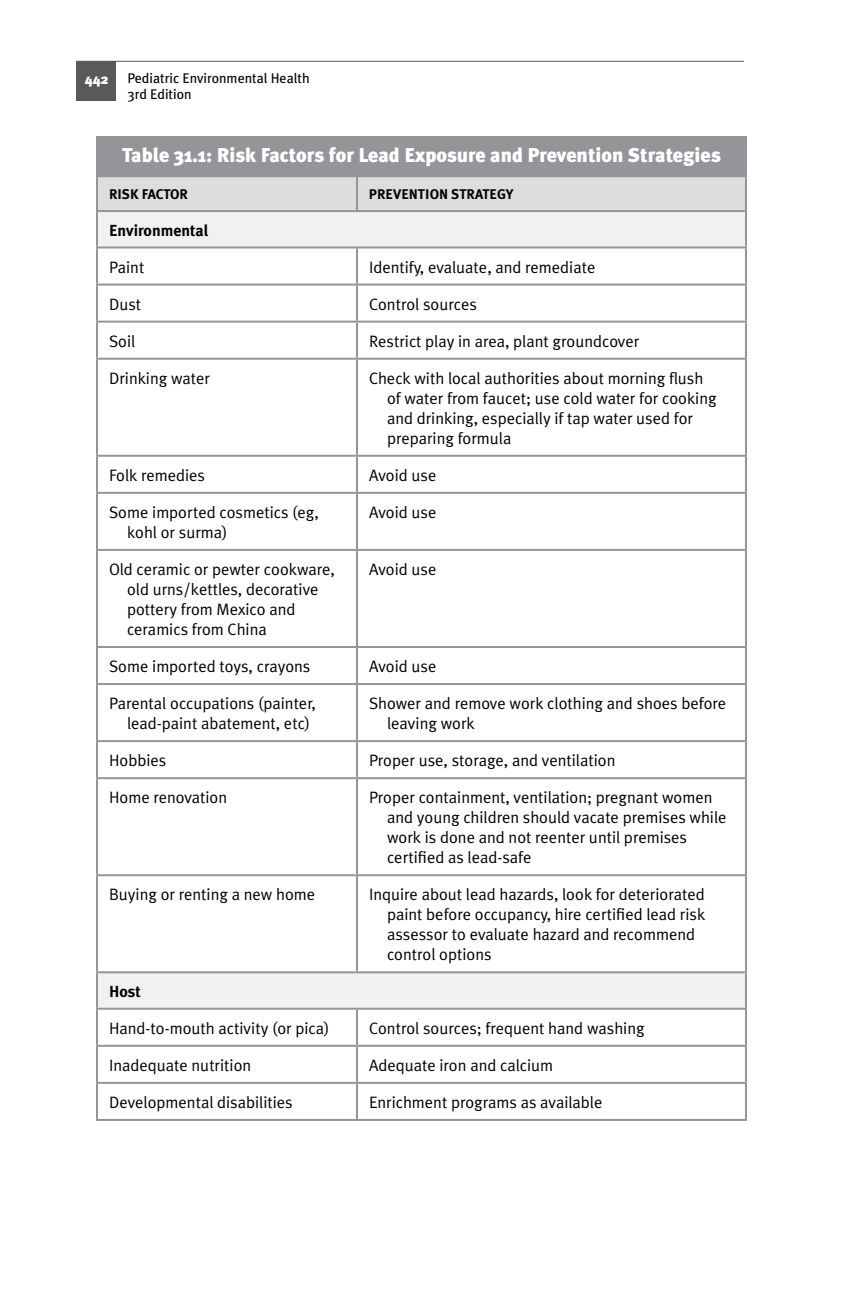
<style>
.page{position:relative;width:864px;height:1296px;background:#fff}
.page>*{position:absolute;margin:0;border:0;box-sizing:border-box;transform-origin:0 0}
.t1{font:900 20px "Meta Plus";color:#fff}
.t2{font:16.4px/20px "Meta Plus Normal";color:#000}
.t3{font:700 16px "Meta Plus";color:#000}
.t4{font:14px/16px "Meta Plus";color:#000}
.t5{font:700 14px "Meta Plus";letter-spacing:-.005em;color:#000}
.t6{font:900 14px "Meta Plus";color:#fff}
</style>
<div class="page">
<hr style="left:77px;top:61px;width:667px;height:1px;background:#58595b">
<div style="left:76px;top:61px;width:40px;height:40px;background:#58595b"></div>
<div style="left:97px;top:137px;width:649px;height:39px;background:#939598"></div>
<div style="left:98px;top:177px;width:647px;height:33px;background:#dcddde"></div>
<svg style="left:97px;top:212px;width:649px;height:796px"></svg>
<hr style="left:356px;top:177px;width:2px;height:33px;background:#939598">
<hr style="left:96px;top:246px;width:261px;height:2px;background:#939598">
<hr style="left:357px;top:246px;width:390px;height:2px;background:#939598">
<hr style="left:356px;top:249px;width:2px;height:35px;background:#939598">
<hr style="left:96px;top:284px;width:261px;height:2px;background:#939598">
<hr style="left:357px;top:284px;width:390px;height:2px;background:#939598">
<hr style="left:356px;top:286px;width:2px;height:35px;background:#939598">
<hr style="left:96px;top:321px;width:261px;height:2px;background:#939598">
<hr style="left:357px;top:321px;width:390px;height:2px;background:#939598">
<hr style="left:356px;top:323px;width:2px;height:35px;background:#939598">
<hr style="left:96px;top:358px;width:261px;height:2px;background:#939598">
<hr style="left:357px;top:358px;width:390px;height:2px;background:#939598">
<hr style="left:356px;top:360px;width:2px;height:95px;background:#939598">
<hr style="left:96px;top:455px;width:261px;height:2px;background:#939598">
<hr style="left:357px;top:455px;width:390px;height:2px;background:#939598">
<hr style="left:356px;top:457px;width:2px;height:35px;background:#939598">
<hr style="left:96px;top:492px;width:261px;height:2px;background:#939598">
<hr style="left:357px;top:492px;width:390px;height:2px;background:#939598">
<hr style="left:356px;top:494px;width:2px;height:55px;background:#939598">
<hr style="left:96px;top:549px;width:261px;height:2px;background:#939598">
<hr style="left:357px;top:549px;width:390px;height:2px;background:#939598">
<hr style="left:356px;top:551px;width:2px;height:95px;background:#939598">
<hr style="left:96px;top:646px;width:261px;height:2px;background:#939598">
<hr style="left:357px;top:646px;width:390px;height:2px;background:#939598">
<hr style="left:356px;top:648px;width:2px;height:35px;background:#939598">
<hr style="left:96px;top:683px;width:261px;height:2px;background:#939598">
<hr style="left:357px;top:683px;width:390px;height:2px;background:#939598">
<hr style="left:356px;top:685px;width:2px;height:55px;background:#939598">
<hr style="left:96px;top:740px;width:261px;height:2px;background:#939598">
<hr style="left:357px;top:740px;width:390px;height:2px;background:#939598">
<hr style="left:356px;top:742px;width:2px;height:35px;background:#939598">
<hr style="left:96px;top:777px;width:261px;height:2px;background:#939598">
<hr style="left:357px;top:777px;width:390px;height:2px;background:#939598">
<hr style="left:356px;top:779px;width:2px;height:95px;background:#939598">
<hr style="left:96px;top:874px;width:261px;height:2px;background:#939598">
<hr style="left:357px;top:874px;width:390px;height:2px;background:#939598">
<hr style="left:356px;top:876px;width:2px;height:95px;background:#939598">
<hr style="left:96px;top:971px;width:261px;height:2px;background:#939598">
<hr style="left:357px;top:971px;width:390px;height:2px;background:#939598">
<hr style="left:96px;top:1008px;width:261px;height:2px;background:#939598">
<hr style="left:357px;top:1008px;width:390px;height:2px;background:#939598">
<hr style="left:356px;top:1010px;width:2px;height:35px;background:#939598">
<hr style="left:96px;top:1045px;width:261px;height:2px;background:#939598">
<hr style="left:357px;top:1045px;width:390px;height:2px;background:#939598">
<hr style="left:356px;top:1047px;width:2px;height:35px;background:#939598">
<hr style="left:96px;top:1082px;width:261px;height:2px;background:#939598">
<hr style="left:357px;top:1082px;width:390px;height:2px;background:#939598">
<hr style="left:356px;top:1084px;width:2px;height:35px;background:#939598">
<hr style="left:96px;top:136px;width:261px;height:2px;background:#939598">
<hr style="left:96px;top:138px;width:2px;height:37px;background:#939598">
<hr style="left:357px;top:136px;width:390px;height:2px;background:#939598">
<hr style="left:745px;top:138px;width:2px;height:37px;background:#939598">
<hr style="left:96px;top:175px;width:261px;height:2px;background:#939598">
<hr style="left:96px;top:177px;width:2px;height:33px;background:#939598">
<hr style="left:357px;top:175px;width:390px;height:2px;background:#939598">
<hr style="left:745px;top:177px;width:2px;height:33px;background:#939598">
<hr style="left:96px;top:210px;width:261px;height:2px;background:#939598">
<hr style="left:96px;top:212px;width:2px;height:34px;background:#939598">
<hr style="left:357px;top:210px;width:390px;height:2px;background:#939598">
<hr style="left:745px;top:212px;width:2px;height:34px;background:#939598">
<hr style="left:96px;top:249px;width:2px;height:35px;background:#939598">
<hr style="left:745px;top:249px;width:2px;height:35px;background:#939598">
<hr style="left:96px;top:286px;width:2px;height:35px;background:#939598">
<hr style="left:745px;top:286px;width:2px;height:35px;background:#939598">
<hr style="left:96px;top:323px;width:2px;height:35px;background:#939598">
<hr style="left:745px;top:323px;width:2px;height:35px;background:#939598">
<hr style="left:96px;top:360px;width:2px;height:95px;background:#939598">
<hr style="left:745px;top:360px;width:2px;height:95px;background:#939598">
<hr style="left:96px;top:457px;width:2px;height:35px;background:#939598">
<hr style="left:745px;top:457px;width:2px;height:35px;background:#939598">
<hr style="left:96px;top:494px;width:2px;height:55px;background:#939598">
<hr style="left:745px;top:494px;width:2px;height:55px;background:#939598">
<hr style="left:96px;top:551px;width:2px;height:95px;background:#939598">
<hr style="left:745px;top:551px;width:2px;height:95px;background:#939598">
<hr style="left:96px;top:648px;width:2px;height:35px;background:#939598">
<hr style="left:745px;top:648px;width:2px;height:35px;background:#939598">
<hr style="left:96px;top:685px;width:2px;height:55px;background:#939598">
<hr style="left:745px;top:685px;width:2px;height:55px;background:#939598">
<hr style="left:96px;top:742px;width:2px;height:35px;background:#939598">
<hr style="left:745px;top:742px;width:2px;height:35px;background:#939598">
<hr style="left:96px;top:779px;width:2px;height:95px;background:#939598">
<hr style="left:745px;top:779px;width:2px;height:95px;background:#939598">
<hr style="left:96px;top:876px;width:2px;height:95px;background:#939598">
<hr style="left:745px;top:876px;width:2px;height:95px;background:#939598">
<hr style="left:96px;top:973px;width:2px;height:35px;background:#939598">
<hr style="left:745px;top:973px;width:2px;height:35px;background:#939598">
<hr style="left:96px;top:1010px;width:2px;height:35px;background:#939598">
<hr style="left:745px;top:1010px;width:2px;height:35px;background:#939598">
<hr style="left:96px;top:1047px;width:2px;height:35px;background:#939598">
<hr style="left:745px;top:1047px;width:2px;height:35px;background:#939598">
<hr style="left:96px;top:1084px;width:2px;height:35px;background:#939598">
<hr style="left:745px;top:1084px;width:2px;height:35px;background:#939598">
<hr style="left:96px;top:1119px;width:261px;height:2px;background:#939598">
<hr style="left:357px;top:1119px;width:390px;height:2px;background:#939598">
<p class="t6" style="left:85px;top:71px;width:25px">442</p>
<p class="t4" style="left:127px;top:70px;width:184px">Pediatric Environmental Health<br>3rd Edition</p>
<p class="t1" style="left:122px;top:144px;width:600px">Table 31.1: Risk Factors for Lead Exposure and Prevention Strategies</p>
<p class="t5" style="left:109px;top:186px;width:15px">RISK</p>
<p class="t5" style="left:142px;top:186px;width:16px">FACTOR</p>
<p class="t5" style="left:369px;top:186px;width:17px">PREVENTION</p>
<p class="t5" style="left:451px;top:186px;width:17px">STRATEG</p>
<p class="t5" style="left:506px;top:186px;width:8px">Y</p>
<p class="t3" style="left:109px;top:221px;width:101px">ENVIRONMENTAL</p>
<p class="t2" style="left:109px;top:257px;width:37px">Paint</p>
<p class="t2" style="left:369px;top:257px;width:228px">Identify, evaluate, and remediate</p>
<p class="t2" style="left:109px;top:294px;width:34px">Dust</p>
<p class="t2" style="left:369px;top:294px;width:109px">Control sources</p>
<p class="t2" style="left:109px;top:331px;width:28px">Soil</p>
<p class="t2" style="left:369px;top:331px;width:272px">Restrict play in area, plant groundcover</p>
<p class="t2" style="left:109px;top:368px;width:103px">Drinking water</p>
<p class="t2" style="left:387px;top:368px;width:331px;text-indent:-18px">Check with local authorities about morning flush of water from faucet; use cold water for cooking and drinking, especially if tap water used for preparing formula</p>
<p class="t2" style="left:109px;top:465px;width:98px">Folk remedies</p>
<p class="t2" style="left:369px;top:465px;width:69px">Avoid use</p>
<p class="t2" style="left:127px;top:502px;width:193px;text-indent:-18px">Some imported cosmetics (eg, kohl or surma)</p>
<p class="t2" style="left:369px;top:502px;width:69px">Avoid use</p>
<p class="t2" style="left:127px;top:559px;width:210px;text-indent:-18px">Old ceramic or pewter cookware, old urns/kettles, decorative pottery from Mexico and ceramics from China</p>
<p class="t2" style="left:369px;top:559px;width:69px">Avoid use</p>
<p class="t2" style="left:109px;top:656px;width:203px">Some imported toys, crayons</p>
<p class="t2" style="left:369px;top:656px;width:69px">Avoid use</p>
<p class="t2" style="left:127px;top:693px;width:191px;text-indent:-18px">Parental occupations (painter, lead-paint abatement, etc)</p>
<p class="t2" style="left:387px;top:693px;width:341px;text-indent:-18px">Shower and remove work clothing and shoes before leaving work</p>
<p class="t2" style="left:109px;top:750px;width:59px">Hobbies</p>
<p class="t2" style="left:369px;top:750px;width:248px">Proper use, storage, and ventilation</p>
<p class="t2" style="left:109px;top:787px;width:120px">Home renovation</p>
<p class="t2" style="left:387px;top:787px;width:341px;text-indent:-18px">Proper containment, ventilation; pregnant women and young children should vacate premises while work is done and not reenter until premises certified as lead-safe</p>
<p class="t2" style="left:109px;top:884px;width:208px">Buying or renting a new home</p>
<p class="t2" style="left:387px;top:884px;width:320px;text-indent:-18px">Inquire about lead hazards, look for deteriorated paint before occupancy, hire certified lead risk assessor to evaluate hazard and recommend control options</p>
<p class="t3" style="left:109px;top:982px;width:33px">HOST</p>
<p class="t2" style="left:109px;top:1018px;width:222px">Hand-to-mouth activity (or pica)</p>
<p class="t2" style="left:369px;top:1018px;width:277px">Control sources; frequent hand washing</p>
<p class="t2" style="left:109px;top:1055px;width:144px">Inadequate nutrition</p>
<p class="t2" style="left:369px;top:1055px;width:186px">Adequate iron and calcium</p>
<p class="t2" style="left:109px;top:1092px;width:185px">Developmental disabilities</p>
<p class="t2" style="left:369px;top:1092px;width:235px">Enrichment programs as available</p>
</div>
